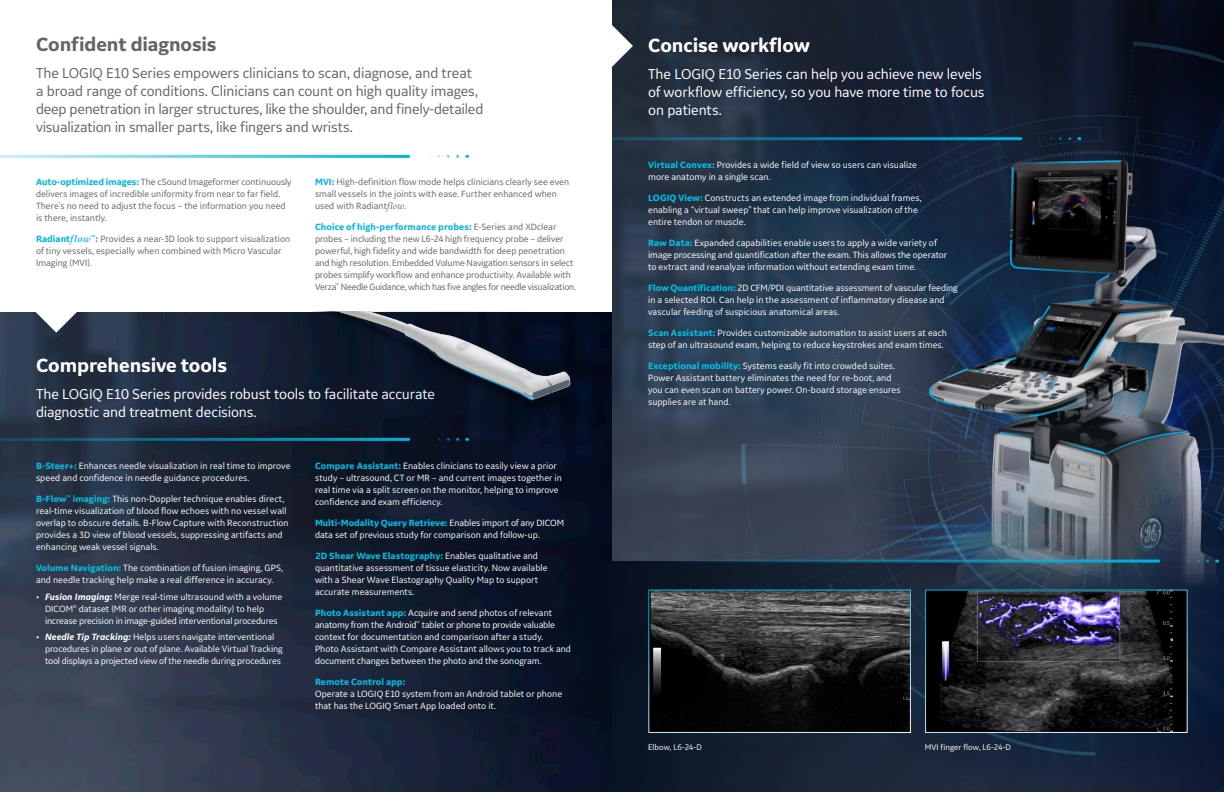
<style>
.page{position:relative;width:1224px;height:792px;background:#fff}
.page>*{position:absolute;margin:0;border:0;box-sizing:border-box;transform-origin:0 0}
.t1{font:700 20px "GE Inspira Sans";letter-spacing:-.005em;color:#fff}
.t2{font:700 20px "GE Inspira Sans";letter-spacing:-.01em;color:#63656a}
.t3{font:15px/18px "GE Inspira Sans";letter-spacing:-.015em;color:#63656a}
.t4{font:15px/18px "GE Inspira Sans";letter-spacing:-.01em;color:#fff}
.t5{font:9.5px/12px "GE Inspira Sans";color:#fff}
.t6{font:9.5px/12px "GE Inspira Sans";color:#63656a}
.t7{font:8.5px "GE Inspira Sans";letter-spacing:.005em;color:#fff}
.s1{font-weight:700;color:#00b4e3}
.s2{font-family:"Palatino Linotype";font-weight:700;font-style:italic;color:#00b4e3}
.s3{font-family:"Palatino Linotype";font-style:italic}
.s4{font-weight:700;color:#00c3e9}
.s5{font-weight:700;font-style:italic}
</style>
<div class="page">
<img style="left:0;top:312px;width:612px;height:480px">
<svg style="left:35px;top:312px;width:42px;height:21px"></svg>
<hr style="left:0;top:155px;width:409px;height:3px;background:#00b4e3">
<svg style="left:439px;top:155px;width:29px;height:3px"></svg>
<hr style="left:0;top:438px;width:409px;height:3px;background:#00b4e3">
<svg style="left:439px;top:438px;width:29px;height:3px"></svg>
<img style="left:612px;top:0;width:612px;height:561px">
<svg style="left:612px;top:561px;width:612px;height:231px;background:#132135"></svg>
<img style="left:902px;top:136px;width:322px;height:453px">
<svg style="left:928px;top:160px;width:249px;height:258px;background:#2e3a49"></svg>
<svg style="left:999px;top:431px;width:35px;height:8px"></svg>
<svg style="left:1062px;top:430px;width:127px;height:26px;background:#3d4a55"></svg>
<hr style="left:650px;top:560px;width:509px;height:3px;background:#00b4e3">
<svg style="left:1189px;top:560px;width:29px;height:3px"></svg>
<hr style="left:612px;top:137px;width:409px;height:3px;background:#00b4e3">
<svg style="left:1051px;top:137px;width:29px;height:3px"></svg>
<svg style="left:612px;top:25px;width:21px;height:42px"></svg>
<img style="left:650px;top:592px;width:259px;height:139px">
<div style="left:648px;top:590px;width:263px;height:143px;border:1px solid #fff"></div>
<div style="left:926px;top:590px;width:261px;height:142px;background:#000"></div>
<img style="left:941px;top:592px;width:231px;height:139px">
<img style="left:312px;top:311px;width:315px;height:115px">
<svg style="left:401px;top:327px;width:134px;height:74px;background:#444d5a"></svg>
<p class="t2" style="left:36px;top:32px;width:182px">Confident diagnosis</p>
<p class="t3" style="left:36px;top:64px;width:449px">The LOGIQ E10 Series empowers clinicians to scan, diagnose, and treat a broad range of conditions. Clinicians can count on high quality images, deep penetration in larger structures, like the shoulder, and finely-detailed visualization in smaller parts, like fingers and wrists.</p>
<p class="t6" style="left:36px;top:175px;width:257px"><span class="s1">Auto-optimized images:</span> The cSound Imageformer continuously delivers images of incredible uniformity from near to far field.<br>There’s no need to adjust the focus – the information you need is there, instantly.</p>
<p class="t6" style="left:36px;top:232px;width:256px"><span class="s1">Radiant</span><span class="s2">flow</span><sup>™</sup><span class="s1">:</span> Provides a near-3D look to support visualization of tiny vessels, especially when combined with Micro Vascular<br>Imaging (MVI).</p>
<p class="t6" style="left:315px;top:175px;width:256px"><span class="s1">MVI:</span> High-definition flow mode helps clinicians clearly see even small vessels in the joints with ease. Further enhanced when used with Radiant<span class="s3">flow</span>.</p>
<p class="t6" style="left:315px;top:220px;width:263px"><span class="s1">Choice of high-performance probes:</span> E-Series and XDclear probes – including the new L6-24 high frequency probe – deliver powerful, high fidelity and wide bandwidth for deep penetration and high resolution. Embedded Volume Navigation sensors in select probes simplify workflow and enhance productivity. Available with Verza<sup>™</sup> Needle Guidance, which has five angles for needle visualization.</p>
<p class="t1" style="left:36px;top:353px;width:192px">Comprehensive tools</p>
<p class="t4" style="left:36px;top:384px;width:401px">The LOGIQ E10 Series provides robust tools to facilitate accurate diagnostic and treatment decisions.</p>
<p class="t5" style="left:36px;top:460px;width:256px"><span class="s4">B-Steer+:</span> Enhances needle visualization in real time to improve speed and confidence in needle guidance procedures.</p>
<p class="t5" style="left:36px;top:493px;width:254px"><span class="s4">B-Flow</span><sup>™</sup> <span class="s4">imaging:</span> This non-Doppler technique enables direct, real-time visualization of blood flow echoes with no vessel wall overlap to obscure details. B-Flow Capture with Reconstruction provides a 3D view of blood vessels, suppressing artifacts and enhancing weak vessel signals.</p>
<p class="t5" style="left:36px;top:562px;width:249px"><span class="s4">Volume Navigation:</span> The combination of fusion imaging, GPS, and needle tracking help make a real difference in accuracy.</p>
<p class="t5" style="left:45px;top:590px;width:239px;text-indent:-9px">• <span class="s5">Fusion Imaging:</span> Merge real-time ultrasound with a volume<br>DICOM<sup>®</sup> dataset (MR or other imaging modality) to help increase precision in image-guided interventional procedures</p>
<p class="t5" style="left:45px;top:631px;width:239px;text-indent:-9px">• <span class="s5">Needle Tip Tracking:</span> Helps users navigate interventional procedures in plane or out of plane. Available Virtual Tracking tool displays a projected view of the needle during procedures</p>
<p class="t5" style="left:315px;top:460px;width:248px"><span class="s4">Compare Assistant:</span> Enables clinicians to easily view a prior study – ultrasound, CT or MR – and current images together in real time via a split screen on the monitor, helping to improve confidence and exam efficiency.</p>
<p class="t5" style="left:315px;top:517px;width:251px"><span class="s4">Multi-Modality Query Retrieve:</span> Enables import of any DICOM data set of previous study for comparison and follow-up.</p>
<p class="t5" style="left:315px;top:550px;width:234px"><span class="s4">2D Shear Wave Elastography:</span> Enables qualitative and quantitative assessment of tissue elasticity. Now available with a Shear Wave Elastography Quality Map to support accurate measurements.</p>
<p class="t5" style="left:315px;top:607px;width:257px"><span class="s4">Photo Assistant app:</span> Acquire and send photos of relevant anatomy from the Android<sup>™</sup> tablet or phone to provide valuable context for documentation and comparison after a study.<br>Photo Assistant with Compare Assistant allows you to track and document changes between the photo and the sonogram.</p>
<p class="t5" style="left:315px;top:676px;width:249px"><span class="s4">Remote Control app:<br></span>Operate a LOGIQ E10 system from an Android tablet or phone that has the LOGIQ Smart App loaded onto it.</p>
<p class="t1" style="left:648px;top:33px;width:163px">Concise workflow</p>
<p class="t4" style="left:648px;top:65px;width:338px">The LOGIQ E10 Series can help you achieve new levels of workflow efficiency, so you have more time to focus on patients.</p>
<p class="t5" style="left:648px;top:158px;width:270px"><span class="s4">Virtual Convex:</span> Provides a wide field of view so users can visualize more anatomy in a single scan.</p>
<p class="t5" style="left:648px;top:191px;width:275px"><span class="s4">LOGIQ View:</span> Constructs an extended image from individual frames, enabling a “virtual sweep” that can help improve visualization of the entire tendon or muscle.</p>
<p class="t5" style="left:648px;top:236px;width:301px"><span class="s4">Raw Data:</span> Expanded capabilities enable users to apply a wide variety of image processing and quantification after the exam. This allows the operator to extract and reanalyze information without extending exam time.</p>
<p class="t5" style="left:648px;top:281px;width:311px"><span class="s4">Flow Quantification:</span> 2D CFM/PDI quantitative assessment of vascular feeding in a selected ROI. Can help in the assessment of inflammatory disease and vascular feeding of suspicious anatomical areas.</p>
<p class="t5" style="left:648px;top:326px;width:300px"><span class="s4">Scan Assistant:</span> Provides customizable automation to assist users at each step of an ultrasound exam, helping to reduce keystrokes and exam times.</p>
<p class="t5" style="left:648px;top:359px;width:254px"><span class="s4">Exceptional mobility:</span> Systems easily fit into crowded suites.<br>Power Assistant battery eliminates the need for re-boot, and you can even scan on battery power. On-board storage ensures supplies are at hand.</p>
<p class="t7" style="left:648px;top:742px;width:55px">Elbow, L6-24-D</p>
<p class="t7" style="left:925px;top:742px;width:88px">MVI finger flow, L6-24-D</p>
</div>
